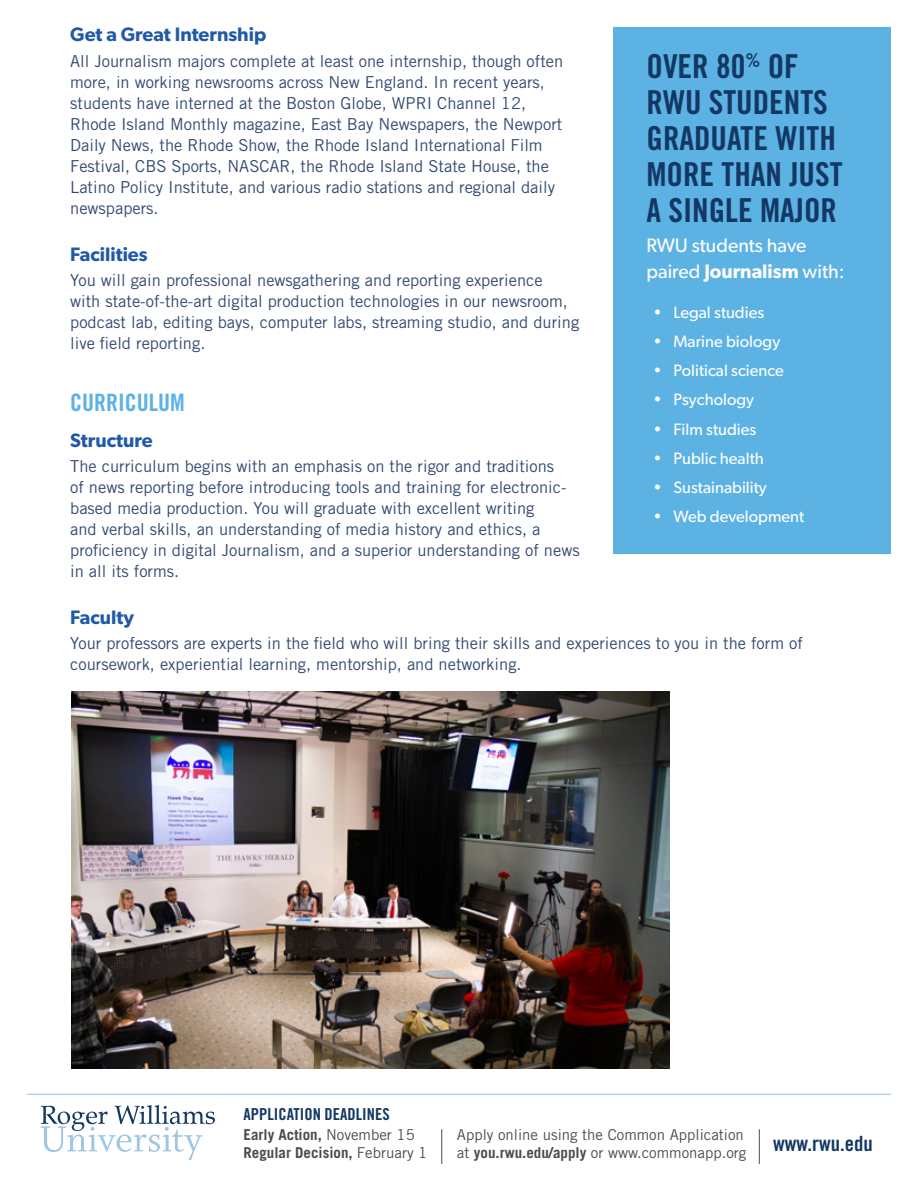
<style>
.page{position:relative;width:918px;height:1188px;background:#fff}
.page>*{position:absolute;margin:0;border:0;box-sizing:border-box;transform-origin:0 0}
.t1{font:33px/36px "Trade Gothic LT Std Bd Cn 20";color:#133863}
.t2{font:24px "Trade Gothic LT Std Bd Cn 20";color:#5db2e4}
.t3{font:21px "Trade Gothic LT Std Bd Cn 20";color:#133863}
.t4{font:600 19.5px "Gibson";color:#2059a8}
.t5{font:19.5px/25.5px "Gibson";color:#fff}
.t6{font:16.5px/21px "Trade Gothic LT Std";color:#344a71}
.t7{font:16.5px "Gibson";color:#fff}
.t8{font:16.5px "Trade Gothic LT Std Bd Cn 20";color:#133863}
.t9{font:15px/18px "Trade Gothic LT Std";color:#4b4c4d}
.t10{font:700 15px "Trade Gothic LT Std";color:#4b4c4d}
.s1{font-weight:600}
.s2{font-weight:400}
.s3{font-weight:700}
</style>
<div class="page">
<div style="left:613px;top:27px;width:278px;height:527px;background:#5db2e4"></div>
<svg style="left:41px;top:1105px;width:174px;height:55px"></svg>
<hr style="left:441px;top:1129px;width:1px;height:35px;background:#4b4c4d">
<hr style="left:759px;top:1129px;width:1px;height:35px;background:#4b4c4d">
<hr style="left:27px;top:1094px;width:864px;height:1px;background:#a1c7e4">
<img style="left:71px;top:691px;width:599px;height:377px">
<p class="t4" style="left:70px;top:23px;width:198px">Get a Great Internship</p>
<p class="t6" style="left:70px;top:51px;width:495px">All Journalism majors complete at least one internship, though often more, in working newsrooms across New England. In recent years, students have interned at the Boston Globe, WPRI Channel 12, Rhode Island Monthly magazine, East Bay Newspapers, the Newport Daily News, the Rhode Show, the Rhode Island International Film Festival, CBS Sports, NASCAR, the Rhode Island State House, the Latino Policy Institute, and various radio stations and regional daily newspapers.</p>
<p class="t4" style="left:70px;top:242px;width:79px">Facilities</p>
<p class="t6" style="left:70px;top:270px;width:511px">You will gain professional newsgathering and reporting experience<br>with state-of-the-art digital production technologies in our newsroom, podcast lab, editing bays, computer labs, streaming studio, and during live field reporting.</p>
<p class="t1" style="left:646px;top:48px;width:198px">OVER 80<sup>%</sup> OF<br>RWU STUDENTS<br>GRADUATE WITH<br>MORE THAN JUST<br>A SINGLE MAJOR</p>
<p class="t5" style="left:646px;top:232px;width:200px">RWU students have paired <span class="s1">Journalism</span> with:</p>
<p class="t7" style="left:653px;top:302px;width:113px">• Legal studies</p>
<p class="t7" style="left:653px;top:331px;width:129px">• Marine biology</p>
<p class="t7" style="left:653px;top:361px;width:132px">• Political science</p>
<p class="t7" style="left:653px;top:390px;width:102px">• Psychology</p>
<p class="t7" style="left:653px;top:419px;width:105px">• Film studies</p>
<p class="t7" style="left:653px;top:448px;width:112px">• Public health</p>
<p class="t7" style="left:653px;top:478px;width:115px">• Sustainability</p>
<p class="t7" style="left:653px;top:507px;width:153px">• Web development</p>
<p class="t2" style="left:70px;top:388px;width:116px">CURRICULUM</p>
<p class="t4" style="left:70px;top:428px;width:84px">Structure</p>
<p class="t6" style="left:70px;top:456px;width:511px">The curriculum begins with an emphasis on the rigor and traditions<br>of news reporting before introducing tools and training for electronic&shy;based media production. You will graduate with excellent writing<br>and verbal skills, an understanding of media history and ethics, a proficiency in digital Journalism, and a superior understanding of news in all its forms.</p>
<p class="t4" style="left:70px;top:605px;width:65px">Faculty</p>
<p class="t6" style="left:70px;top:633px;width:734px">Your professors are experts in the field who will bring their skills and experiences to you in the form of coursework, experiential learning, mentorship, and networking.</p>
<p class="t8" style="left:244px;top:1104px;width:148px">APPLICATION DEADLINES</p>
<p class="t10" style="left:244px;top:1126px;width:173px">Early Action, <span class="s2">November 15</span></p>
<p class="t10" style="left:244px;top:1144px;width:185px">Regular Decision, <span class="s2">February 1</span></p>
<p class="t9" style="left:457px;top:1126px;width:291px">Apply online using the Common Application at <span class="s3">you.rwu.edu/apply</span> or www.commonapp.org</p>
<p class="t3" style="left:773px;top:1130px;width:101px">www.rwu.edu</p>
</div>
